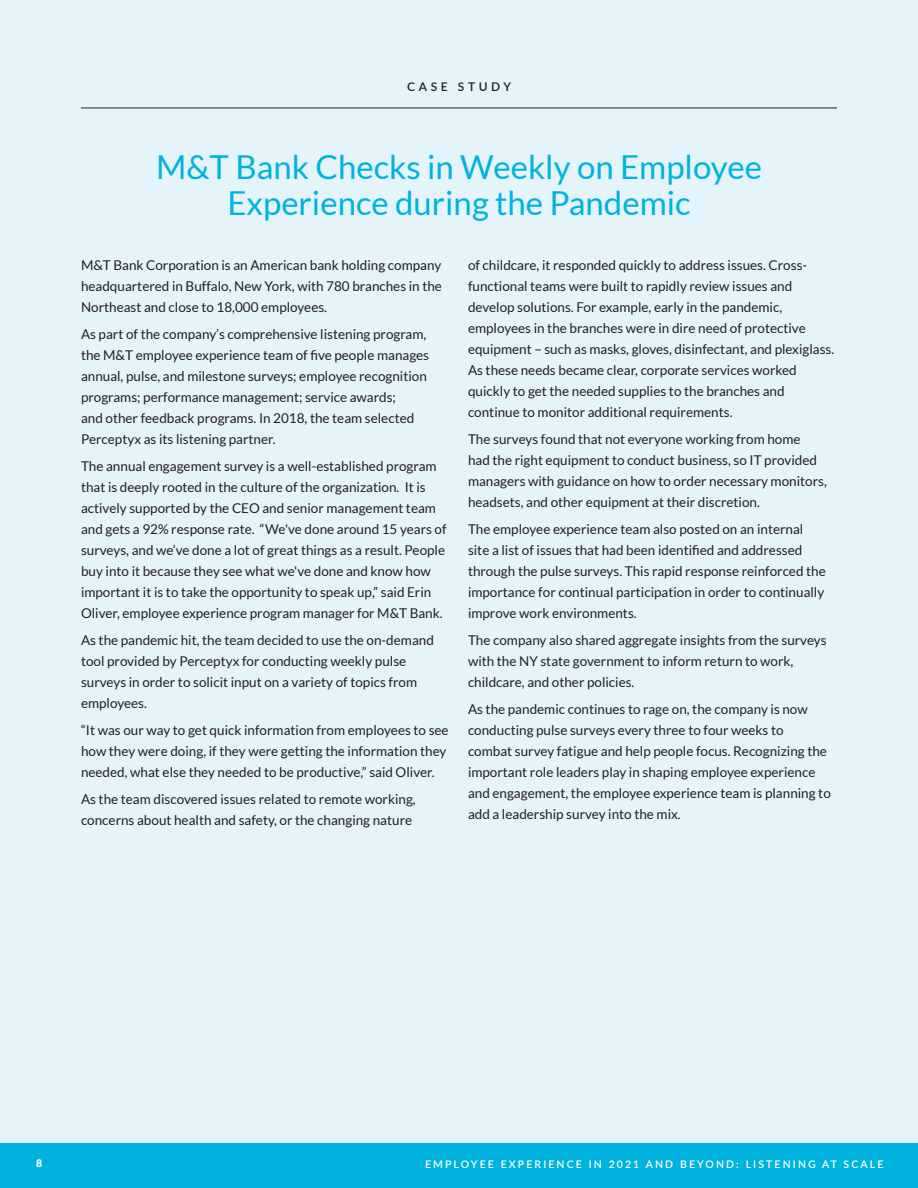
<style>
.page{position:relative;width:918px;height:1188px;background:#e4f4fa}
.page>*{position:absolute;margin:0;border:0;box-sizing:border-box;transform-origin:0 0}
.t1{font:33px/36.6px "Lato";color:#00b3de;text-align:center}
.t2{font:13.5px/21px "Lato";color:#221f1f}
.t3{font:600 12px "Lato";letter-spacing:.3em;color:#221f1f}
.t4{font:600 10.5px "Lato";letter-spacing:.2em;color:#fff}
.t5{font:900 10.5px "Lato";color:#fff}
</style>
<div class="page">
<div style="left:0;top:1143px;width:918px;height:45px;background:#00b3de"></div>
<hr style="left:81px;top:108px;width:756px;height:1px;background:#221f1f">
<p class="t3" style="left:407px;top:80px;width:105px">CASE STUDY</p>
<h1 class="t1" style="left:156px;top:151px;width:607px">M&amp;T Bank Checks in Weekly on Employee<br>Experience during the Pandemic</h1>
<p class="t2" style="left:81px;top:255px;width:363px;text-align:justify">M&amp;T Bank Corporation is an American bank holding company headquartered in Buffalo, New York, with 780 branches in the Northeast and close to 18,000 employees.</p>
<p class="t2" style="left:81px;top:324px;width:350px">As part of the company’s comprehensive listening program, the M&amp;T employee experience team of five people manages annual, pulse, and milestone surveys; employee recognition programs; performance management; service awards;<br>and other feedback programs. In 2018, the team selected Perceptyx as its listening partner.</p>
<p class="t2" style="left:81px;top:456px;width:367px">The annual engagement survey is a well-established program that is deeply rooted in the culture of the organization. It is actively supported by the CEO and senior management team and gets a 92% response rate. “We've done around 15 years of surveys, and we’ve done a lot of great things as a result. People buy into it because they see what we've done and know how important it is to take the opportunity to speak up,” said Erin Oliver, employee experience program manager for M&amp;T Bank.</p>
<p class="t2" style="left:81px;top:630px;width:354px">As the pandemic hit, the team decided to use the on-demand tool provided by Perceptyx for conducting weekly pulse surveys in order to solicit input on a variety of topics from employees.</p>
<p class="t2" style="left:81px;top:720px;width:369px">“It was our way to get quick information from employees to see how they were doing, if they were getting the information they needed, what else they needed to be productive,” said Oliver.</p>
<p class="t2" style="left:81px;top:789px;width:336px">As the team discovered issues related to remote working, concerns about health and safety, or the changing nature</p>
<p class="t2" style="left:468px;top:255px;width:368px">of childcare, it responded quickly to address issues. Cross&shy;functional teams were built to rapidly review issues and develop solutions. For example, early in the pandemic, employees in the branches were in dire need of protective equipment – such as masks, gloves, disinfectant, and plexiglass.<br>As these needs became clear, corporate services worked quickly to get the needed supplies to the branches and continue to monitor additional requirements.</p>
<p class="t2" style="left:468px;top:429px;width:360px">The surveys found that not everyone working from home<br>had the right equipment to conduct business, so IT provided managers with guidance on how to order necessary monitors, headsets, and other equipment at their discretion.</p>
<p class="t2" style="left:468px;top:519px;width:359px">The employee experience team also posted on an internal site a list of issues that had been identified and addressed through the pulse surveys. This rapid response reinforced the importance for continual participation in order to continually improve work environments.</p>
<p class="t2" style="left:468px;top:630px;width:360px">The company also shared aggregate insights from the surveys with the NY state government to inform return to work, childcare, and other policies.</p>
<p class="t2" style="left:468px;top:699px;width:364px">As the pandemic continues to rage on, the company is now conducting pulse surveys every three to four weeks to combat survey fatigue and help people focus. Recognizing the important role leaders play in shaping employee experience and engagement, the employee experience team is planning to add a leadership survey into the mix.</p>
<p class="t5" style="left:36px;top:1157px;width:8px">8</p>
<p class="t4" style="left:425px;top:1157px;width:460px">EMPLOYEE EXPERIENCE IN 2021 AND BEYOND: LISTENING AT SCALE</p>
</div>
